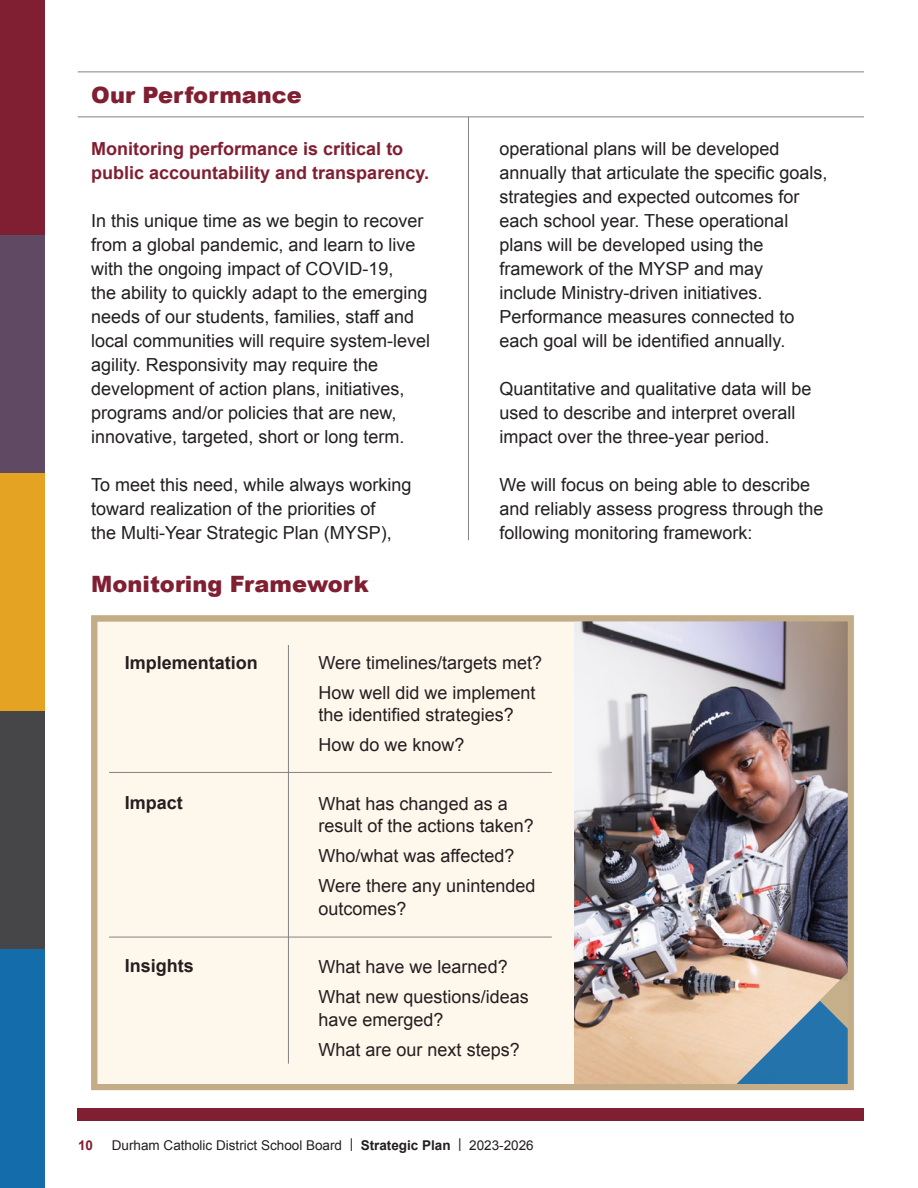
<style>
.page{position:relative;width:918px;height:1188px;background:#fff}
.page>*{position:absolute;margin:0;border:0;box-sizing:border-box;transform-origin:0 0}
.t1{font:900 22.5px "Arial";color:#811f32}
.t2{font:18px/24px "Arial";color:#231f20}
.t3{font:700 18px/24px "Arial";color:#811f32}
.t4{font:700 18px "Arial";color:#231f20}
.t5{font:13.5px "Arial";color:#231f20}
.t6{font:700 13.5px "Arial";color:#811f32}
.s1{font-weight:700}
</style>
<div class="page">
<div style="left:91px;top:615px;width:763px;height:475px;background:#fef7ec"></div>
<hr style="left:468px;top:117px;width:1px;height:423px;background:#808285">
<hr style="left:288px;top:645px;width:1px;height:419px;background:#808285">
<hr style="left:78px;top:116px;width:786px;height:1px;background:#808285">
<hr style="left:109px;top:772px;width:443px;height:1px;background:#808285">
<hr style="left:109px;top:937px;width:443px;height:1px;background:#808285">
<hr style="left:78px;top:71px;width:786px;height:1px;background:#808285">
<img style="left:575px;top:622px;width:272px;height:461px">
<svg style="left:737px;top:971px;width:110px;height:112px;background:#96a7af"></svg>
<div style="left:78px;top:1108px;width:786px;height:13px;background:#811f32"></div>
<div style="left:91px;top:615px;width:763px;height:475px;border:6px solid #c3ad88"></div>
<div style="left:0;top:0;width:45px;height:235px;background:#811f32"></div>
<div style="left:0;top:235px;width:45px;height:238px;background:#5f4963"></div>
<div style="left:0;top:473px;width:45px;height:239px;background:#e4a323"></div>
<div style="left:0;top:712px;width:45px;height:238px;background:#464548"></div>
<div style="left:0;top:950px;width:45px;height:238px;background:#156cab"></div>
<p class="t1" style="left:91px;top:79px;width:212px">Our Performance</p>
<p class="t3" style="left:91px;top:137px;width:339px">Monitoring performance is critical to public accountability and transparency.</p>
<p class="t2" style="left:91px;top:209px;width:341px">In this unique time as we begin to recover from a global pandemic, and learn to live with the ongoing impact of COVID-19,<br>the ability to quickly adapt to the emerging needs of our students, families, staff and local communities will require system-level agility. Responsivity may require the development of action plans, initiatives, programs and/or policies that are new, innovative, targeted, short or long term.</p>
<p class="t2" style="left:91px;top:473px;width:322px">To meet this need, while always working toward realization of the priorities of<br>the Multi-Year Strategic Plan (MYSP),</p>
<p class="t1" style="left:91px;top:568px;width:279px">Monitoring Framework</p>
<p class="t2" style="left:500px;top:137px;width:330px">operational plans will be developed annually that articulate the specific goals, strategies and expected outcomes for each school year. These operational plans will be developed using the framework of the MYSP and may<br>include Ministry-driven initiatives.<br>Performance measures connected to each goal will be identified annually.</p>
<p class="t2" style="left:500px;top:377px;width:314px">Quantitative and qualitative data will be used to describe and interpret overall impact over the three-year period.</p>
<p class="t2" style="left:500px;top:473px;width:326px">We will focus on being able to describe and reliably assess progress through the following monitoring framework:</p>
<p class="t4" style="left:125px;top:650px;width:135px">Implementation</p>
<p class="t2" style="left:319px;top:651px;width:225px">Were timelines/targets met?</p>
<p class="t2" style="left:319px;top:681px;width:219px">How well did we implement</p>
<p class="t2" style="left:319px;top:703px;width:197px">the identified strategies?</p>
<p class="t2" style="left:319px;top:733px;width:148px">How do we know?</p>
<p class="t4" style="left:125px;top:791px;width:60px">Impact</p>
<p class="t2" style="left:319px;top:792px;width:191px">What has changed as a</p>
<p class="t2" style="left:319px;top:814px;width:217px">result of the actions taken?</p>
<p class="t2" style="left:319px;top:844px;width:197px">Who/what was affected?</p>
<p class="t2" style="left:319px;top:874px;width:218px">Were there any unintended</p>
<p class="t2" style="left:319px;top:897px;width:90px">outcomes?</p>
<p class="t4" style="left:125px;top:954px;width:71px">Insights</p>
<p class="t2" style="left:319px;top:955px;width:191px">What have we learned?</p>
<p class="t2" style="left:319px;top:985px;width:212px">What new questions/ideas</p>
<p class="t2" style="left:319px;top:1008px;width:127px">have emerged?</p>
<p class="t2" style="left:319px;top:1038px;width:203px">What are our next steps?</p>
<p class="t6" style="left:78px;top:1136px;width:17px">10</p>
<p class="t5" style="left:112px;top:1136px;width:423px">Durham Catholic District School Board | <span class="s1">Strategic Plan</span> | 2023-2026</p>
</div>
